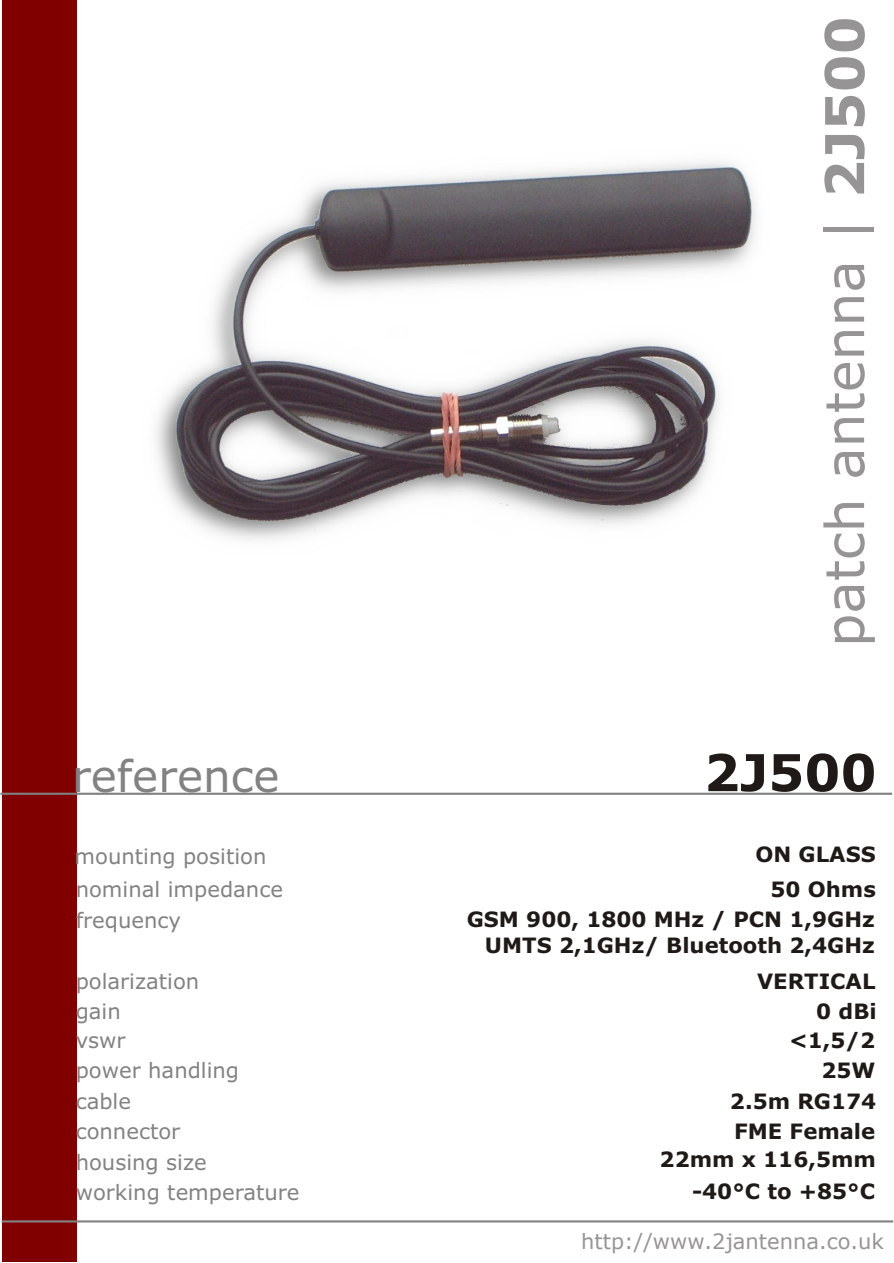
<style>
.page{position:relative;width:894px;height:1263px;background:#fff}
.page>*{position:absolute;margin:0;border:0;box-sizing:border-box;transform-origin:0 0}
.t1{font:53.55px "Verdana";color:#969494}
.t2{font:700 50.85px "Verdana";color:#1f1a17}
.t3{font:43.8px "Verdana";color:#828282}
.t4{font:700 21.15px/25.8px "Verdana";color:#1f1a17;text-align:right}
.t5{font:21.15px "Verdana";color:#828282}
.t6{font:21px "Verdana";color:#969494}
.s1{font-weight:700}
</style>
<div class="page">
<div style="left:2px;top:0;width:74px;height:1261px;background:#800000"></div>
<hr style="left:0;top:793px;width:892px;height:2px;background:#808080">
<hr style="left:2px;top:1220px;width:891px;height:3px;background:#828282">
<img style="left:155px;top:161px;width:601px;height:379px">
<h1 class="t1" style="left:823px;top:647px;width:632px;rotate:-90deg">patch antenna | <span class="s1">2J500</span></h1>
<h3 class="t3" style="left:72px;top:759px;width:209px">reference</h3>
<h2 class="t2" style="left:704px;top:752px;width:174px">2J500</h2>
<p class="t5" style="left:75px;top:848px;width:193px">mounting position</p>
<p class="t4" style="left:755px;top:843px;width:122px">ON GLASS</p>
<p class="t5" style="left:76px;top:881px;width:209px">nominal impedance</p>
<p class="t4" style="left:770px;top:878px;width:107px">50 Ohms</p>
<p class="t5" style="left:76px;top:912px;width:107px">frequency</p>
<p class="t4" style="left:467px;top:908px;width:410px">GSM 900, 1800 MHz / PCN 1,9GHz<br>UMTS 2,1GHz/ Bluetooth 2,4GHz</p>
<p class="t5" style="left:76px;top:973px;width:125px">polarization</p>
<p class="t4" style="left:757px;top:970px;width:120px">VERTICAL</p>
<p class="t5" style="left:76px;top:1003px;width:47px">gain</p>
<p class="t4" style="left:816px;top:1001px;width:62px">0 dBi</p>
<p class="t5" style="left:76px;top:1032px;width:51px">vswr</p>
<p class="t4" style="left:789px;top:1029px;width:87px">&lt;1,5/2</p>
<p class="t5" style="left:76px;top:1062px;width:165px">power handling</p>
<p class="t4" style="left:822px;top:1060px;width:56px">25W</p>
<p class="t5" style="left:76px;top:1093px;width:57px">cable</p>
<p class="t4" style="left:730px;top:1090px;width:148px">2.5m RG174</p>
<p class="t5" style="left:76px;top:1123px;width:106px">connector</p>
<p class="t4" style="left:734px;top:1121px;width:143px">FME Female</p>
<p class="t5" style="left:76px;top:1154px;width:133px">housing size</p>
<p class="t4" style="left:660px;top:1148px;width:218px">22mm x 116,5mm</p>
<p class="t5" style="left:76px;top:1184px;width:225px">working temperature</p>
<p class="t4" style="left:692px;top:1180px;width:185px">-40°C to +85°C</p>
<p class="t6" style="left:581px;top:1233px;width:304px">http://www.2jantenna.co.uk</p>
</div>
